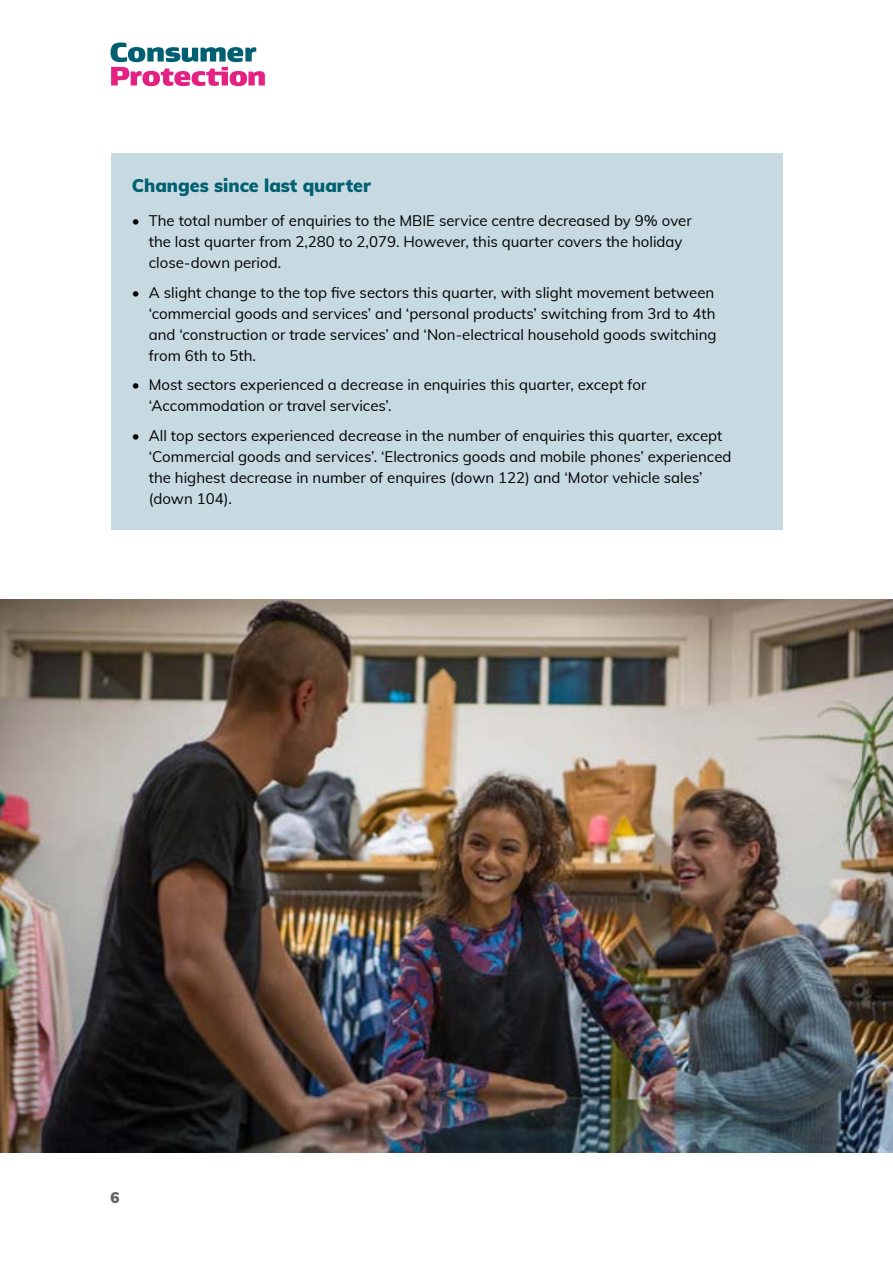
<style>
.page{position:relative;width:893px;height:1263px;background:#fff}
.page>*{position:absolute;margin:0;border:0;box-sizing:border-box;transform-origin:0 0}
.Heading_2{font:900 18px "Muli";color:#006071}
.t1{font:15px/21px "Muli";color:#000}
.t2{font:900 15px "Muli";color:#646363}
</style>
<div class="page">
<svg style="left:111px;top:43px;width:154px;height:43px"></svg>
<div style="left:111px;top:153px;width:671px;height:376px;background:#c7dae1"></div>
<img style="left:0;top:600px;width:893px;height:552px">
<p class="Heading_2" style="left:132px;top:173px;width:241px">Changes since last quarter</p>
<p class="t1" style="left:149px;top:210px;width:544px;text-indent:-17px">• The total number of enquiries to the MBIE service centre decreased by 9% over the last quarter from 2,280 to 2,079. However, this quarter covers the holiday close-down period.</p>
<p class="t1" style="left:149px;top:281px;width:569px;text-indent:-17px">• A slight change to the top five sectors this quarter, with slight movement between ‘commercial goods and services’ and ‘personal products’ switching from 3rd to 4th and ‘construction or trade services’ and ‘Non-electrical household goods switching from 6th to 5th.</p>
<p class="t1" style="left:149px;top:374px;width:499px;text-indent:-17px">• Most sectors experienced a decrease in enquiries this quarter, except for ‘Accommodation or travel services’.</p>
<p class="t1" style="left:149px;top:424px;width:584px;text-indent:-17px">• All top sectors experienced decrease in the number of enquiries this quarter, except ‘Commercial goods and services’. ‘Electronics goods and mobile phones’ experienced the highest decrease in number of enquires (down 122) and ‘Motor vehicle sales’ (down 104).</p>
<p class="t2" style="left:111px;top:1186px;width:10px">6</p>
</div>
